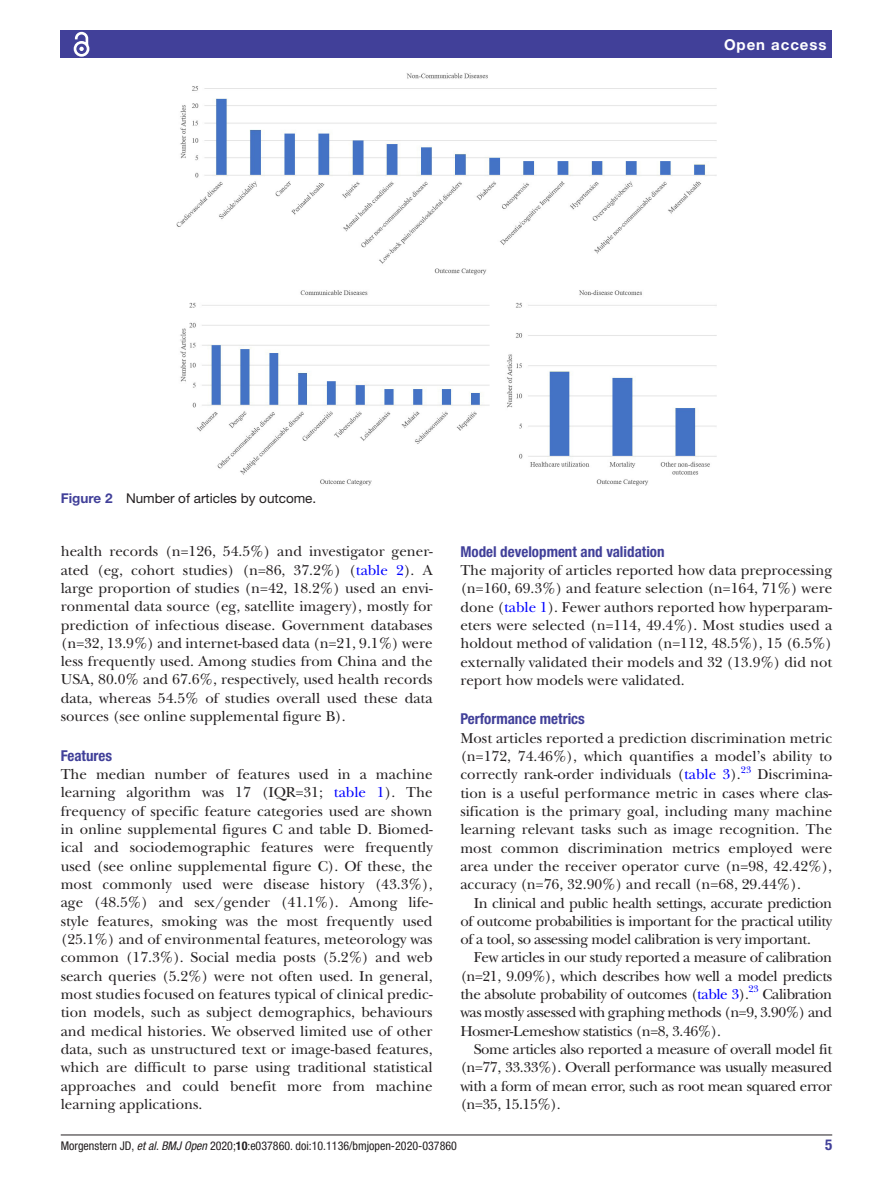
<style>
.page{position:relative;width:893px;height:1191px;background:#fff}
.page>*{position:absolute;margin:0;border:0;box-sizing:border-box;transform-origin:0 0}
.t1{font:15px/18.3px "New Baskerville";color:#231f20;text-align:justify}
.t2{font:700 condensed 15px "Helvetica Neue LT Std";color:#414099}
.t3{font:700 15px "Helvetica Neue LT Std";letter-spacing:.065em;color:#fff}
.t4{font:13.5px "Helvetica Neue LT Std";color:#231f20}
.t5{font:condensed 12px "Helvetica Neue LT Std";color:#231f20}
.t6{font:9.9px "New Baskerville";color:#00f}
.s1{font-weight:700;color:#414099}
.s2{color:#00f}
.s3{font-style:italic}
.s4{font-weight:700}
</style>
<div class="page">
<hr style="left:61px;top:1134px;width:771px;height:1px;background:#231f20">
<div style="left:61px;top:31px;width:771px;height:27px;background:#414099"></div>
<svg style="left:73px;top:31px;width:17px;height:26px"></svg>
<img style="left:176px;top:73px;width:540px;height:412px">
<p class="t3" style="left:724px;top:35px;width:104px">Open access</p>
<p class="t4" style="left:61px;top:490px;width:257px"><span class="s1">Figure 2</span> Number of articles by outcome.</p>
<p class="t1" style="left:61px;top:542px;width:373px">health records (n=126, 54.5%) and investigator gener&shy;ated (eg, cohort studies) (n=86, 37.2%) (<span class="s2">table 2</span>). A large proportion of studies (n=42, 18.2%) used an envi&shy;ronmental data source (eg, satellite imagery), mostly for prediction of infectious disease. Government databases (n=32, 13.9%) and internet-based data (n=21, 9.1%) were less frequently used. Among studies from China and the USA, 80.0% and 67.6%, respectively, used health records data, whereas 54.5% of studies overall used these data sources (see online supplemental figure B).</p>
<p class="t2" style="left:61px;top:746px;width:53px">Features</p>
<p class="t1" style="left:61px;top:765px;width:373px">The median number of features used in a machine learning algorithm was 17 (IQR=31; <span class="s2">table 1</span>). The frequency of specific feature categories used are shown in online supplemental figures C and table D. Biomed&shy;ical and sociodemographic features were frequently used (see online supplemental figure C). Of these, the most commonly used were disease history (43.3%), age (48.5%) and sex/gender (41.1%). Among life&shy;style features, smoking was the most frequently used (25.1%) and of environmental features, meteorology was common (17.3%). Social media posts (5.2%) and web search queries (5.2%) were not often used. In general, most studies focused on features typical of clinical predic&shy;tion models, such as subject demographics, behaviours and medical histories. We observed limited use of other data, such as unstructured text or image-based features, which are difficult to parse using traditional statistical approaches and could benefit more from machine learning applications.</p>
<p class="t2" style="left:460px;top:542px;width:206px">Model development and validation</p>
<p class="t1" style="left:460px;top:561px;width:373px">The majority of articles reported how data preprocessing (n=160, 69.3%) and feature selection (n=164, 71%) were done (<span class="s2">table 1</span>). Fewer authors reported how hyperparam&shy;eters were selected (n=114, 49.4%). Most studies used a holdout method of validation (n=112, 48.5%), 15 (6.5%) externally validated their models and 32 (13.9%) did not report how models were validated.</p>
<p class="t2" style="left:460px;top:710px;width:126px">Performance metrics</p>
<p class="t1" style="left:460px;top:729px;width:373px">Most articles reported a prediction discrimination metric (n=172, 74.46%), which quantifies a model’s ability to correctly rank-order individuals (<span class="s2">table 3</span>).</p>
<p class="t6" style="left:741px;top:763px;width:12px">23</p>
<p class="t1" style="left:460px;top:765px;width:373px;text-indent:297px">Discrimina&shy;tion is a useful performance metric in cases where clas&shy;sification is the primary goal, including many machine learning relevant tasks such as image recognition. The most common discrimination metrics employed were area under the receiver operator curve (n=98, 42.42%), accuracy (n=76, 32.90%) and recall (n=68, 29.44%).</p>
<p class="t1" style="left:460px;top:893px;width:373px;text-indent:14px">In clinical and public health settings, accurate prediction of outcome probabilities is important for the practical utility of a tool, so assessing model calibration is very important.</p>
<p class="t1" style="left:460px;top:948px;width:373px;text-indent:14px">Few articles in our study reported a measure of calibration (n=21, 9.09%), which describes how well a model predicts the absolute probability of outcomes (<span class="s2">table 3</span>).</p>
<p class="t6" style="left:748px;top:983px;width:12px">23</p>
<p class="t1" style="left:460px;top:985px;width:373px;text-indent:302px">Calibration was mostly assessed with graphing methods (n=9, 3.90%) and Hosmer-Lemeshow statistics (n=8, 3.46%).</p>
<p class="t1" style="left:460px;top:1040px;width:373px;text-indent:14px">Some articles also reported a measure of overall model fit (n=77, 33.33%). Overall performance was usually measured with a form of mean error, such as root mean squared error (n=35, 15.15%).</p>
<p class="t5" style="left:61px;top:1138px;width:398px">Morgenstern JD, <span class="s3">et al</span>. <span class="s3">BMJ Open</span> 2020;<span class="s4">10</span>:e037860. doi:10.1136/bmjopen-2020-037860</p>
<p class="t2" style="left:825px;top:1135px;width:9px">5</p>
</div>
